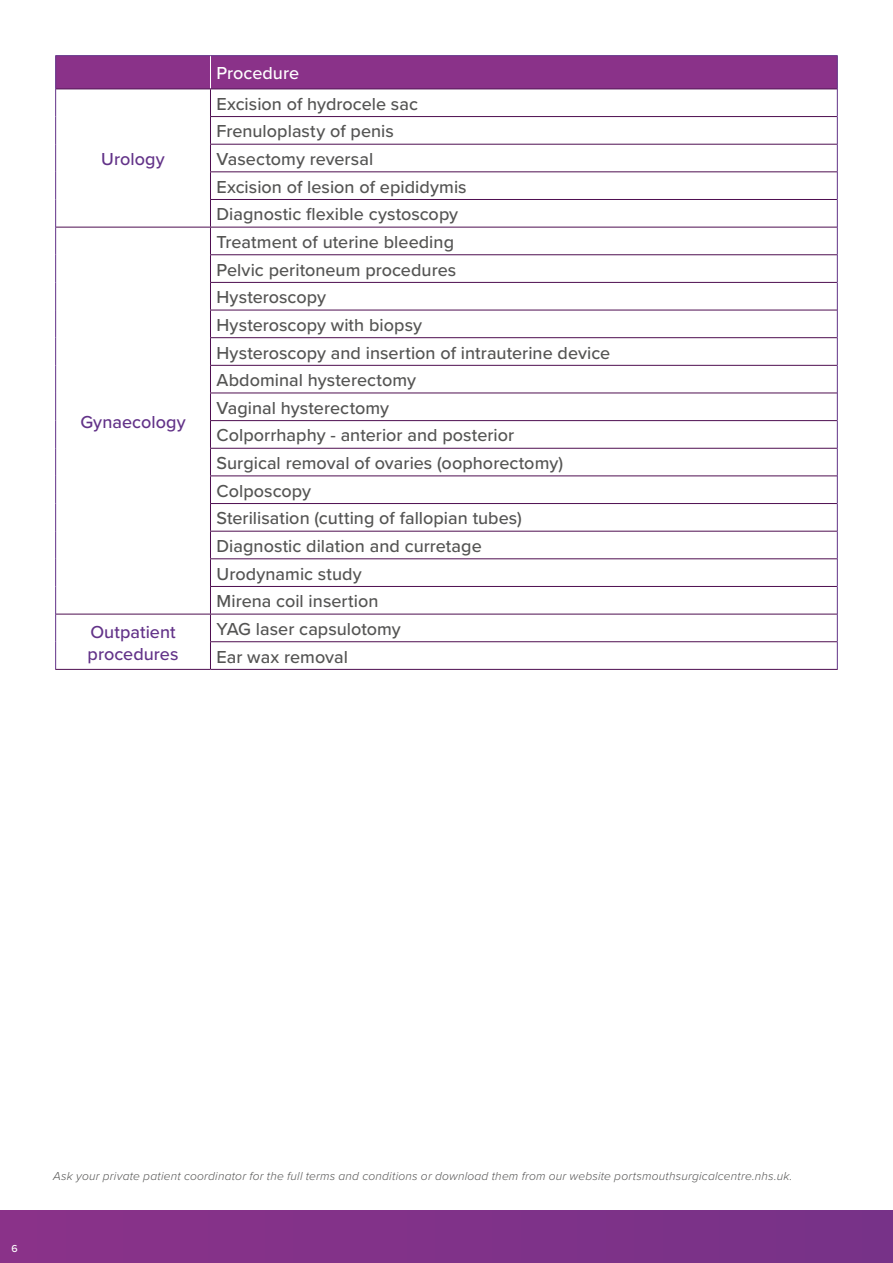
<style>
.page{position:relative;width:893px;height:1263px;background:#fff}
.page>*{position:absolute;margin:0;border:0;box-sizing:border-box;transform-origin:0 0}
.t1{font:500 18px/27.6px "Proxima Nova";color:#545453}
.t2{font:500 18px/21.6px "Proxima Nova";letter-spacing:.005em;color:#623288}
.t3{font:500 18px "Proxima Nova";color:#fff}
.t4{font:italic 300 12px "Proxima Nova";letter-spacing:.015em;color:#545453}
.t5{font:500 10.5px "Proxima Nova";color:#fff}
</style>
<div class="page">
<div style="left:0;top:1210px;width:893px;height:53px;background:#803289"></div>
<hr style="left:55px;top:669px;width:155px;height:1px;background:#4e0e50">
<hr style="left:210px;top:669px;width:628px;height:1px;background:#4e0e50">
<hr style="left:55px;top:55px;width:155px;height:1px;background:#623288">
<hr style="left:210px;top:55px;width:628px;height:1px;background:#623288">
<svg style="left:55px;top:56px;width:783px;height:613px"></svg>
<p class="t2" style="left:101px;top:148px;width:65px">Urology</p>
<p class="t2" style="left:80px;top:410px;width:107px">Gynaecology</p>
<p class="t3" style="left:216px;top:60px;width:84px">Procedure</p>
<p class="t1" style="left:216px;top:89px;width:252px">Excision of hydrocele sac<br>Frenuloplasty of penis<br>Vasectomy reversal<br>Excision of lesion of epididymis<br>Diagnostic flexible cystoscopy</p>
<p class="t1" style="left:216px;top:228px;width:395px">Treatment of uterine bleeding<br>Pelvic peritoneum procedures<br>Hysteroscopy<br>Hysteroscopy with biopsy<br>Hysteroscopy and insertion of intrauterine device<br>Abdominal hysterectomy<br>Vaginal hysterectomy<br>Colporrhaphy - anterior and posterior<br>Surgical removal of ovaries (oophorectomy)<br>Colposcopy<br>Sterilisation (cutting of fallopian tubes)<br>Diagnostic dilation and curretage<br>Urodynamic study<br>Mirena coil insertion</p>
<p class="t2" style="left:88px;top:620px;width:92px">Outpatient procedures</p>
<p class="t1" style="left:216px;top:614px;width:186px">YAG laser capsulotomy<br>Ear wax removal</p>
<p class="t5" style="left:12px;top:1241px;width:8px">6</p>
<p class="t4" style="left:53px;top:1167px;width:741px">Ask your private patient coordinator for the full terms and conditions or download them from our website portsmouthsurgicalcentre.nhs.uk.</p>
</div>
